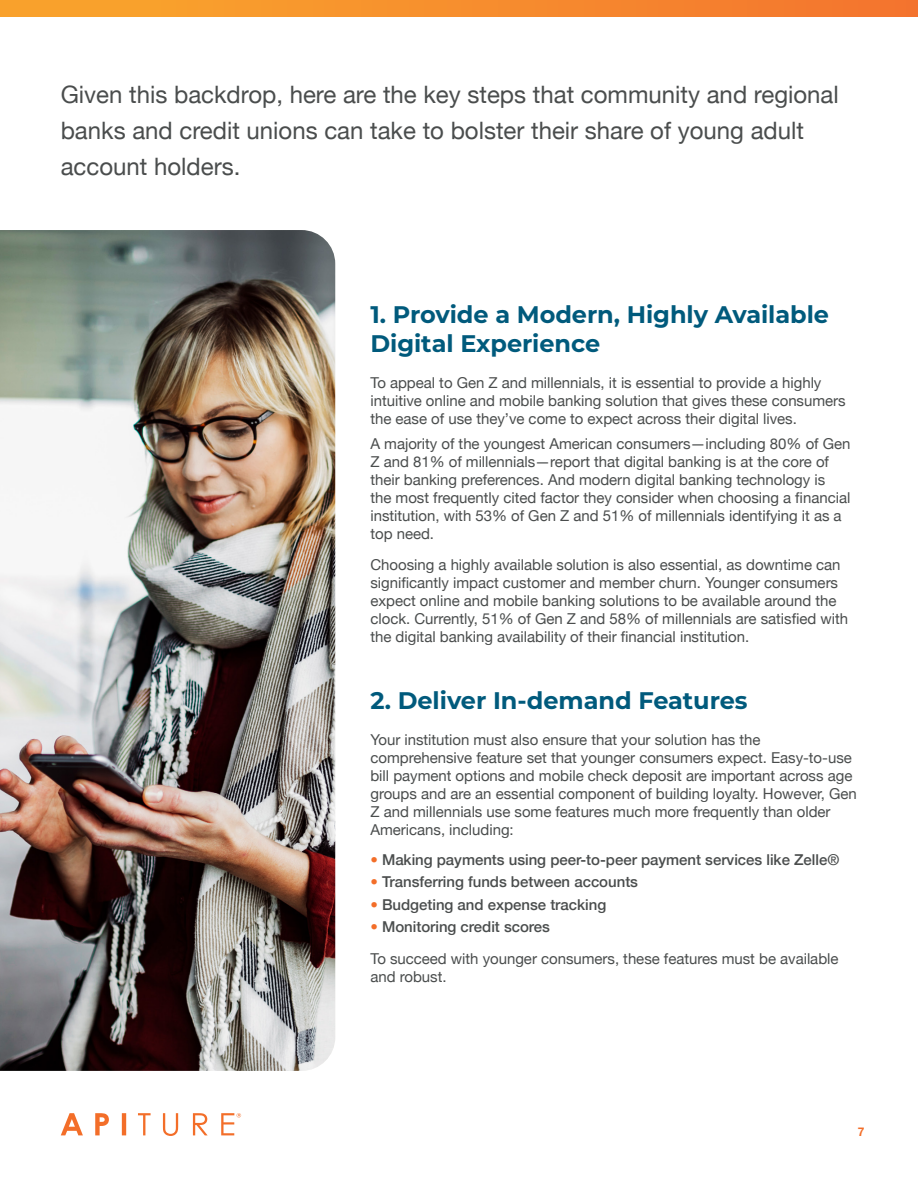
<style>
.page{position:relative;width:918px;height:1188px;background:#fff}
.page>*{position:absolute;margin:0;border:0;box-sizing:border-box;transform-origin:0 0}
.t1{font:24px/36px "Helvetica Neue";color:#4a4d4d}
.t2{font:700 24px/28.8px "Montserrat";color:#005a7c}
.t3{font:15px/18px "Helvetica Neue";color:#4a4d4d}
.t4{font:500 15px "Helvetica Neue";color:#4a4d4d}
.t5{font:700 12px "Helvetica Neue";color:#f36e29}
.s1{color:#f36e29}
.s2{font-weight:500;color:#f36e29}
.s3{font-weight:500}
</style>
<div class="page">
<div style="left:0;top:0;width:918px;height:17px;background:linear-gradient(to right,#faa72c,#f3742f)"></div>
<svg style="left:61px;top:1113px;width:180px;height:23px"></svg>
<img style="left:0;top:230px;width:335px;height:841px">
<h1 class="t1" style="left:61px;top:78px;width:780px">Given this backdrop, here are the key steps that community and regional banks and credit unions can take to bolster their share of young adult account holders.</h1>
<h1 class="t2" style="left:370px;top:299px;width:460px">1. Provide a Modern, Highly Available<br>Digital Experience</h1>
<p class="t3" style="left:370px;top:375px;width:477px">To appeal to Gen Z and millennials, it is essential to provide a highly intuitive online and mobile banking solution that gives these consumers the ease of use they’ve come to expect across their digital lives.</p>
<p class="t3" style="left:370px;top:435px;width:482px">A majority of the youngest American consumers—including 80% of Gen Z and 81% of millennials—report that digital banking is at the core of their banking preferences. And modern digital banking technology is<br>the most frequently cited factor they consider when choosing a financial institution, with 53% of Gen Z and 51% of millennials identifying it as a top need.</p>
<p class="t3" style="left:370px;top:557px;width:479px">Choosing a highly available solution is also essential, as downtime can significantly impact customer and member churn. Younger consumers expect online and mobile banking solutions to be available around the clock. Currently, 51% of Gen Z and 58% of millennials are satisfied with the digital banking availability of their financial institution.</p>
<h1 class="t2" style="left:370px;top:685px;width:379px">2. Deliver In-demand Features</h1>
<p class="t3" style="left:370px;top:732px;width:488px">Your institution must also ensure that your solution has the comprehensive feature set that younger consumers expect. Easy-to-use bill payment options and mobile check deposit are important across age groups and are an essential component of building loyalty. However, Gen Z and millennials use some features much more frequently than older Americans, including:</p>
<p class="t4" style="left:370px;top:847px;width:470px"><span class="s1">•</span> Making payments using peer-to-peer payment services like Zelle®</p>
<p class="t4" style="left:370px;top:870px;width:269px"><span class="s1">•</span> Transferring funds between accounts</p>
<p class="t4" style="left:370px;top:892px;width:237px"><span class="s1">•</span> Budgeting and expense tracking</p>
<p class="t3" style="left:370px;top:912px;width:470px;line-height:31.5px"><span class="s2">•</span> <span class="s3">Monitoring credit scores<br></span>To succeed with younger consumers, these features must be available</p>
<p class="t3" style="left:370px;top:968px;width:78px">and robust.</p>
<p class="t5" style="left:858px;top:1123px;width:8px">7</p>
</div>
